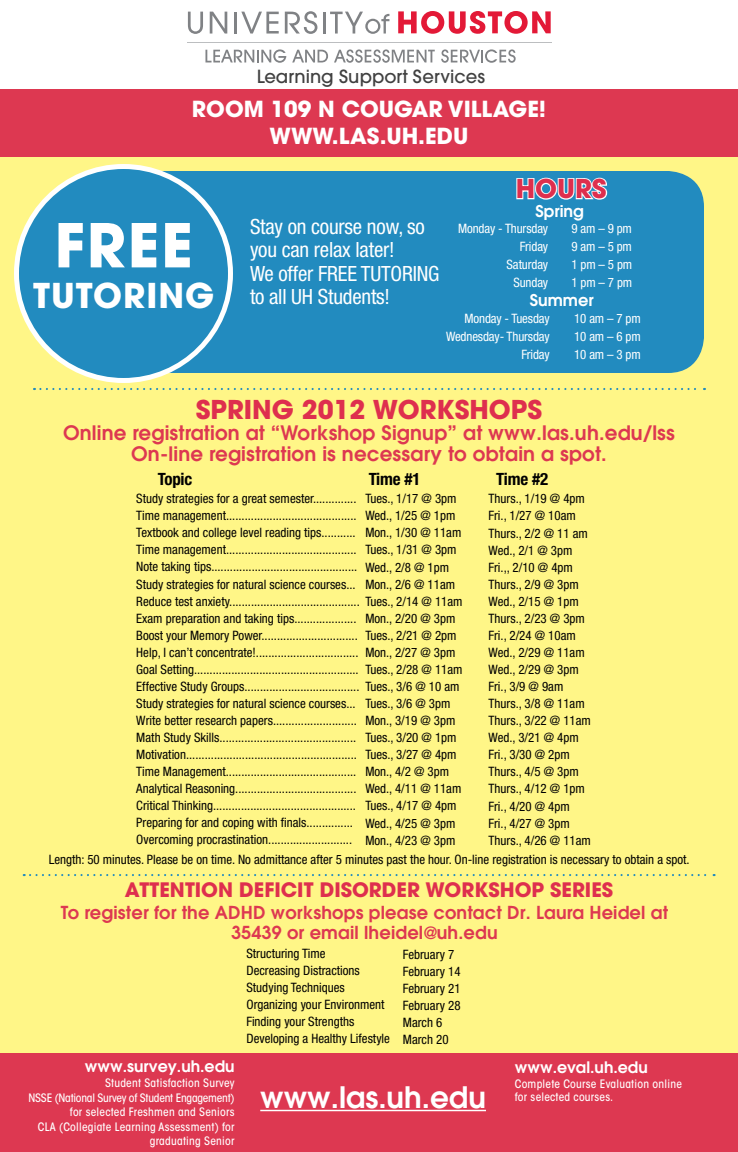
<style>
.page{position:relative;width:738px;height:1152px;background:#fff}
.page>*{position:absolute;margin:0;border:0;box-sizing:border-box;transform-origin:0 0}
.t1{font:700 60px "ITC Avant Garde Std";color:#fff}
.t2{font:700 34px "ITC Avant Garde Std";letter-spacing:.03em;color:#fff}
.t3{font:600 29.4px "ITC Avant Garde Std";color:#fff}
.t4{font:700 25.8px "ITC Avant Garde Std";color:#de2f4e}
.t5{font:700 22px/27px "ITC Avant Garde Std";color:#fff;text-align:center}
.t6{font:condensed 21px/23.4px "Helvetica Neue";letter-spacing:-.01em;color:#fff}
.t7{font:600 19.8px/21.1px "ITC Avant Garde Std";letter-spacing:.01em;color:#dd3851;text-align:center}
.t8{font:700 19.8px "ITC Avant Garde Std";color:#de2f4e}
.t9{font:500 18px "ITC Avant Garde Std";color:#000}
.t10{font:600 17.8px/20px "ITC Avant Garde Std";letter-spacing:.01em;color:#dd3851;text-align:center}
.t11{font:700 condensed 16.9px "Helvetica Neue";letter-spacing:-.01em;color:#000}
.t12{font:600 16.1px "ITC Avant Garde Std";color:#fff}
.t13{font:600 15.7px "ITC Avant Garde Std";color:#fff}
.t14{font:condensed 12.9px/17.1px "Helvetica Neue";color:#000}
.t15{font:condensed 12.9px/18.1px "Helvetica Neue";letter-spacing:-.01em;color:#fff;text-align:right}
.t16{font:500 condensed 11.5px/14.9px "ITC Avant Garde Std";letter-spacing:.02em;color:#fff;text-align:right}
.t17{font:500 condensed 11.5px/14.9px "ITC Avant Garde Std";letter-spacing:-.02em;color:#fff;text-align:right}
</style>
<div class="page">
<div style="left:0;top:108px;width:738px;height:1044px;background:#fff687"></div>
<div style="left:0;top:1053px;width:738px;height:99px;background:#dd3851"></div>
<svg style="left:24px;top:874px;width:691px;height:2px"></svg>
<svg style="left:34px;top:388px;width:671px;height:2px"></svg>
<div style="left:0;top:89px;width:738px;height:68px;background:#dd3851"></div>
<div style="left:122px;top:171px;width:582px;height:202px;background:#228bbf;border-radius:36px"></div>
<svg style="left:516px;top:177px;width:92px;height:23px"></svg>
<hr style="left:188px;top:42px;width:364px;height:1px;background:#bcbec0">
<svg style="left:188px;top:12px;width:15px;height:22px"></svg>
<svg style="left:210px;top:12px;width:17px;height:22px"></svg>
<hr style="left:234px;top:12px;width:3px;height:22px;background:#808285">
<svg style="left:241px;top:12px;width:38px;height:22px"></svg>
<svg style="left:285px;top:11px;width:32px;height:23px"></svg>
<hr style="left:323px;top:12px;width:2px;height:22px;background:#808285">
<svg style="left:330px;top:12px;width:59px;height:22px"></svg>
<svg style="left:398px;top:11px;width:153px;height:23px"></svg>
<svg style="left:205px;top:49px;width:81px;height:14px"></svg>
<svg style="left:292px;top:50px;width:36px;height:12px"></svg>
<svg style="left:334px;top:49px;width:101px;height:14px"></svg>
<svg style="left:441px;top:49px;width:75px;height:14px"></svg>
<div style="left:16px;top:166px;width:214px;height:214px;background:#228bbf;border-radius:50%"></div>
<div style="left:14px;top:164px;width:219px;height:219px;border:5px solid #fff;border-radius:50%"></div>
<hr style="left:260px;top:1110px;width:226px;height:1px;background:#fff">
<h3 class="t9" style="left:256px;top:65px;width:230px">Learning Support Services</h3>
<h3 class="t5" style="left:192px;top:95px;width:356px">ROOM 109 N COUGAR VILLAGE!<br>WWW.LAS.UH.EDU</h3>
<h1 class="t1" style="left:55px;top:205px;width:140px">FREE</h1>
<h2 class="t2" style="left:33px;top:273px;width:183px">TUTORING</h2>
<h3 class="t4" style="left:516px;top:171px;width:39px">HOUR</h3>
<h3 class="t4" style="left:592px;top:171px;width:16px">S</h3>
<p class="t12" style="left:536px;top:201px;width:50px">Spring</p>
<p class="t15" style="left:458px;top:219px;width:92px">Monday - Thursday<br>Friday<br>Saturday<br>Sunday</p>
<p class="t15" style="left:572px;top:219px;width:62px;text-align:justify">9 am – 9 pm 9 am – 5 pm 1 pm – 5 pm 1 pm – 7 pm</p>
<p class="t12" style="left:530px;top:290px;width:65px">Summer</p>
<p class="t15" style="left:446px;top:309px;width:105px">Monday - Tuesday<br>Wednesday- Thursday<br>Friday</p>
<p class="t15" style="left:574px;top:309px;width:68px;text-align:justify">10 am – 7 pm 10 am – 6 pm 10 am – 3 pm</p>
<h3 class="t6" style="left:250px;top:214px;width:191px">Stay on course now, so you can relax later!<br>We offer FREE TUTORING to all UH Students!</h3>
<h3 class="t4" style="left:196px;top:392px;width:49px">SPRING</h3>
<h3 class="t4" style="left:302px;top:392px;width:242px">2012 WORKSHOPS</h3>
<h3 class="t7" style="left:63px;top:422px;width:613px">Online registration at “Workshop Signup” at www.las.uh.edu/lss<br>On-line registration is necessary to obtain a spot.</h3>
<p class="t14" style="left:136px;top:490px;width:328px">Study strategies for a great semester..............<br>Time management..........................................<br>Textbook and college level reading tips...........<br>Time management..........................................<br>Note taking tips...............................................<br>Study strategies for natural science courses...<br>Reduce test anxiety.......................................... Tues., 2/14 @ 11am Exam preparation and taking tips....................<br>Boost your Memory Power...............................<br>Help, I can’t concentrate!.................................<br>Goal Setting.....................................................<br>Effective Study Groups.....................................<br>Study strategies for natural science courses...<br>Write better research papers...........................<br>Math Study Skills............................................<br>Motivation.......................................................<br>Time Management..........................................<br>Analytical Reasoning.......................................<br>Critical Thinking..............................................<br>Preparing for and coping with finals...............<br>Overcoming procrastination...........................</p>
<h3 class="t11" style="left:158px;top:469px;width:36px">Topic</h3>
<h3 class="t11" style="left:369px;top:469px;width:53px">Time #1</h3>
<h3 class="t11" style="left:496px;top:469px;width:53px">Time #2</h3>
<p class="t14" style="left:365px;top:490px;width:98px">Tues., 1/17 @ 3pm<br>Wed., 1/25 @ 1pm<br>Mon., 1/30 @ 11am<br>Tues., 1/31 @ 3pm<br>Wed., 2/8 @ 1pm<br>Mon., 2/6 @ 11am</p>
<p class="t14" style="left:365px;top:610px;width:99px">Mon., 2/20 @ 3pm<br>Tues., 2/21 @ 2pm<br>Mon., 2/27 @ 3pm<br>Tues., 2/28 @ 11am<br>Tues., 3/6 @ 10 am<br>Tues., 3/6 @ 3pm<br>Mon., 3/19 @ 3pm<br>Tues., 3/20 @ 1pm<br>Tues., 3/27 @ 4pm<br>Mon., 4/2 @ 3pm<br>Wed., 4/11 @ 11am<br>Tues., 4/17 @ 4pm<br>Wed., 4/25 @ 3pm<br>Mon., 4/23 @ 3pm</p>
<p class="t14" style="left:489px;top:490px;width:104px">Thurs., 1/19 @ 4pm<br>Fri., 1/27 @ 10am<br>Thurs., 2/2 @ 11 am<br>Wed., 2/1 @ 3pm<br>Fri.,, 2/10 @ 4pm<br>Thurs., 2/9 @ 3pm<br>Wed., 2/15 @ 1pm<br>Thurs., 2/23 @ 3pm<br>Fri., 2/24 @ 10am<br>Wed., 2/29 @ 11am<br>Wed., 2/29 @ 3pm<br>Fri., 3/9 @ 9am<br>Thurs., 3/8 @ 11am<br>Thurs., 3/22 @ 11am<br>Wed., 3/21 @ 4pm<br>Fri., 3/30 @ 2pm<br>Thurs., 4/5 @ 3pm<br>Thurs., 4/12 @ 1pm<br>Fri., 4/20 @ 4pm<br>Fri., 4/27 @ 3pm<br>Thurs., 4/26 @ 11am</p>
<p class="t14" style="left:49px;top:851px;width:642px">Length: 50 minutes. Please be on time. No admittance after 5 minutes past the hour. On-line registration is necessary to obtain a spot.</p>
<h3 class="t8" style="left:125px;top:876px;width:83px">ATTENTION</h3>
<h3 class="t8" style="left:239px;top:876px;width:204px">DEFICIT DISORDER WOR</h3>
<h3 class="t8" style="left:474px;top:876px;width:87px">KSHOP SERIE</h3>
<h3 class="t8" style="left:602px;top:876px;width:13px">S</h3>
<h3 class="t10" style="left:61px;top:902px;width:609px">To register for the ADHD workshops please contact Dr. Laura Heidel at<br>35439 or email lheidel@uh.edu</h3>
<p class="t13" style="left:85px;top:1056px;width:151px">www.survey.uh.edu</p>
<p class="t17" style="left:29px;top:1075px;width:207px">Student Satisfaction Survey<br>NSSE (National Survey of Student Engagement)</p>
<p class="t16" style="left:38px;top:1104px;width:198px">for selected Freshmen and Seniors<br>CLA (Collegiate Learning Assessment) for</p>
<p class="t16" style="left:150px;top:1133px;width:86px">graduating Senior</p>
<p class="t14" style="left:246px;top:945px;width:145px">Structuring Time<br>Decreasing Distractions<br>Studying Techniques<br>Organizing your Environment<br>Finding your Strengths<br>Developing a Healthy Lifestyle</p>
<p class="t14" style="left:403px;top:946px;width:59px">February 7<br>February 14<br>February 21<br>February 28<br>March 6<br>March 20</p>
<h3 class="t3" style="left:260px;top:1078px;width:227px">www.las.uh.edu</h3>
<p class="t13" style="left:515px;top:1057px;width:134px">www.eval.uh.edu</p>
<p class="t16" style="left:515px;top:1076px;width:169px;line-height:13.9px;text-align:left">Complete Course Evaluation online for selected courses.</p>
</div>
